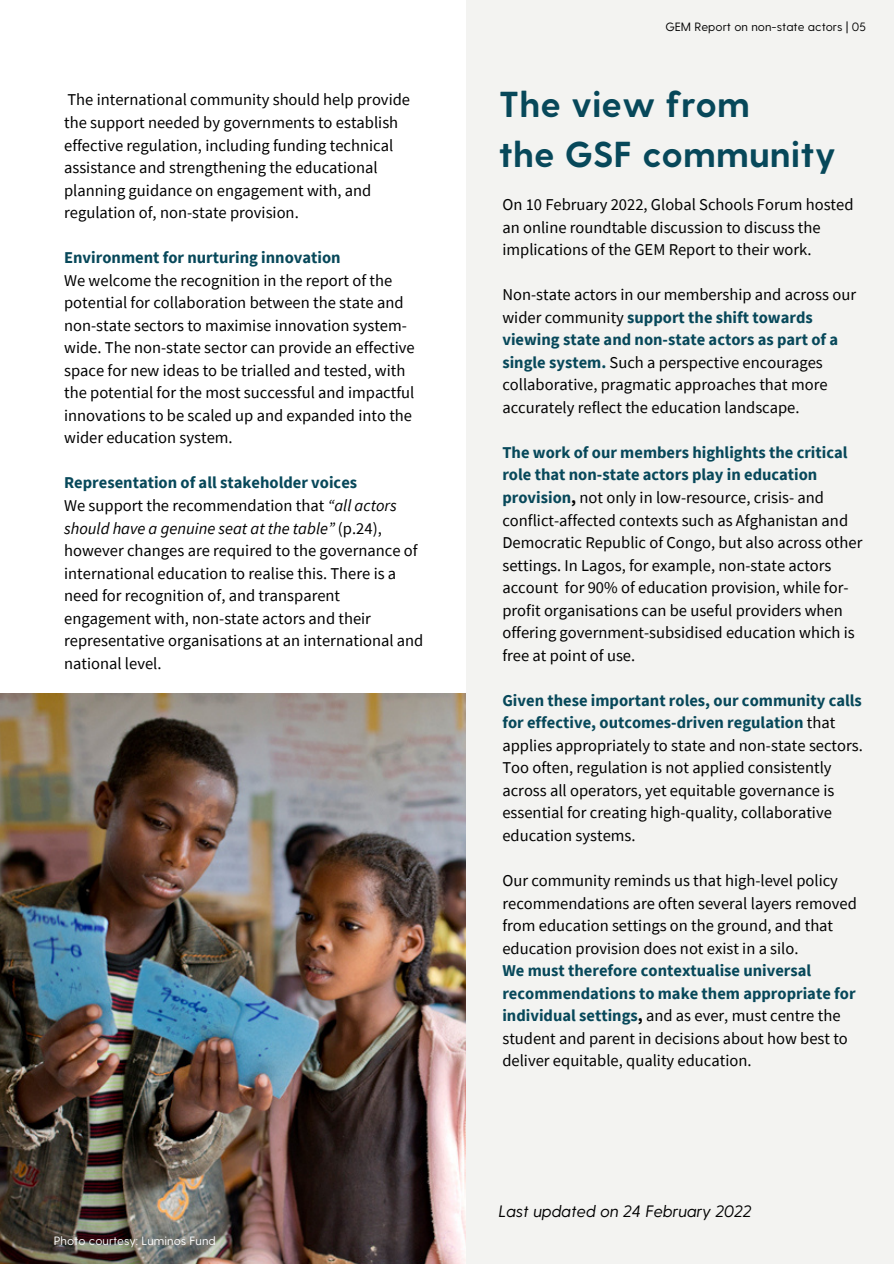
<style>
.page{position:relative;width:894px;height:1264px;background:#fff}
.page>*{position:absolute;margin:0;border:0;box-sizing:border-box;transform-origin:0 0}
.t1{font:700 36px "Greycliff CF";color:#07485a}
.t2{font:16.5px/22.5px "Source Sans Pro";color:#000}
.t3{font:700 16.5px "Source Sans Pro";color:#07485a}
.t4{font:italic 16.5px "Greycliff CF";color:#000}
.t5{font:12px "Greycliff CF";color:#000}
.t6{font:12px "Greycliff CF";color:#fff}
.s1{font-style:italic}
.s2{font-weight:700;color:#07485a}
.s3{font-weight:700}
</style>
<div class="page">
<img style="left:0;top:693px;width:466px;height:570px">
<div style="left:466px;top:0;width:427px;height:1263px;background:#f3f3f1"></div>
<p class="t2" style="left:64px;top:88px;width:347px">The international community should help provide the support needed by governments to establish effective regulation, including funding technical assistance and strengthening the educational planning guidance on engagement with, and regulation of, non-state provision.</p>
<p class="t3" style="left:64px;top:247px;width:278px">Environment for nurturing innovation</p>
<p class="t2" style="left:64px;top:268px;width:352px">We welcome the recognition in the report of the potential for collaboration between the state and non-state sectors to maximise innovation system&shy;wide. The non-state sector can provide an effective space for new ideas to be trialled and tested, with the potential for the most successful and impactful innovations to be scaled up and expanded into the wider education system.</p>
<p class="t3" style="left:64px;top:472px;width:294px">Representation of all stakeholder voices</p>
<p class="t2" style="left:64px;top:494px;width:360px">We support the recommendation that <span class="s1">“all actors should have a genuine seat at the table”</span> (p.24), however changes are required to the governance of international education to realise this. There is a need for recognition of, and transparent engagement with, non-state actors and their representative organisations at an international and national level.</p>
<p class="t6" style="left:54px;top:1232px;width:163px">Photo courtesy: Luminos Fund</p>
<p class="t5" style="left:665px;top:19px;width:202px">GEM Report on non-state actors | 05</p>
<p class="t1" style="left:498px;top:81px;width:253px">The view from</p>
<p class="t1" style="left:498px;top:130px;width:338px">the GSF community</p>
<p class="t2" style="left:502px;top:193px;width:352px">On 10 February 2022, Global Schools Forum hosted an online roundtable discussion to discuss the implications of the GEM Report to their work.</p>
<p class="t2" style="left:502px;top:283px;width:355px">Non-state actors in our membership and across our wider community <span class="s2">support the shift towards viewing state and non-state actors as part of a single system.</span> Such a perspective encourages collaborative, pragmatic approaches that more accurately reflect the education landscape.</p>
<p class="t2" style="left:502px;top:441px;width:361px"><span class="s2">The work of our members highlights the critical role that non-state actors play in education provision</span><span class="s3">,</span> not only in low-resource, crisis- and conflict-affected contexts such as Afghanistan and Democratic Republic of Congo, but also across other settings. In Lagos, for example, non-state actors account for 90% of education provision, while for&shy;profit organisations can be useful providers when offering government-subsidised education which is free at point of use.</p>
<p class="t3" style="left:502px;top:689px;width:361px">Given these important roles, our community calls</p>
<p class="t2" style="left:502px;top:711px;width:362px"><span class="s2">for effective, outcomes-driven regulation</span> that applies appropriately to state and non-state sectors.<br>Too often, regulation is not applied consistently across all operators, yet equitable governance is essential for creating high-quality, collaborative education systems.</p>
<p class="t2" style="left:502px;top:868px;width:356px">Our community reminds us that high-level policy recommendations are often several layers removed from education settings on the ground, and that education provision does not exist in a silo.</p>
<p class="t2" style="left:502px;top:959px;width:354px"><span class="s2">We must therefore contextualise universal recommendations to make them appropriate for individual settings</span><span class="s3">,</span> and as ever, must centre the student and parent in decisions about how best to deliver equitable, quality education.</p>
<p class="t4" style="left:498px;top:1200px;width:254px">Last updated on 24 February 2022</p>
</div>
